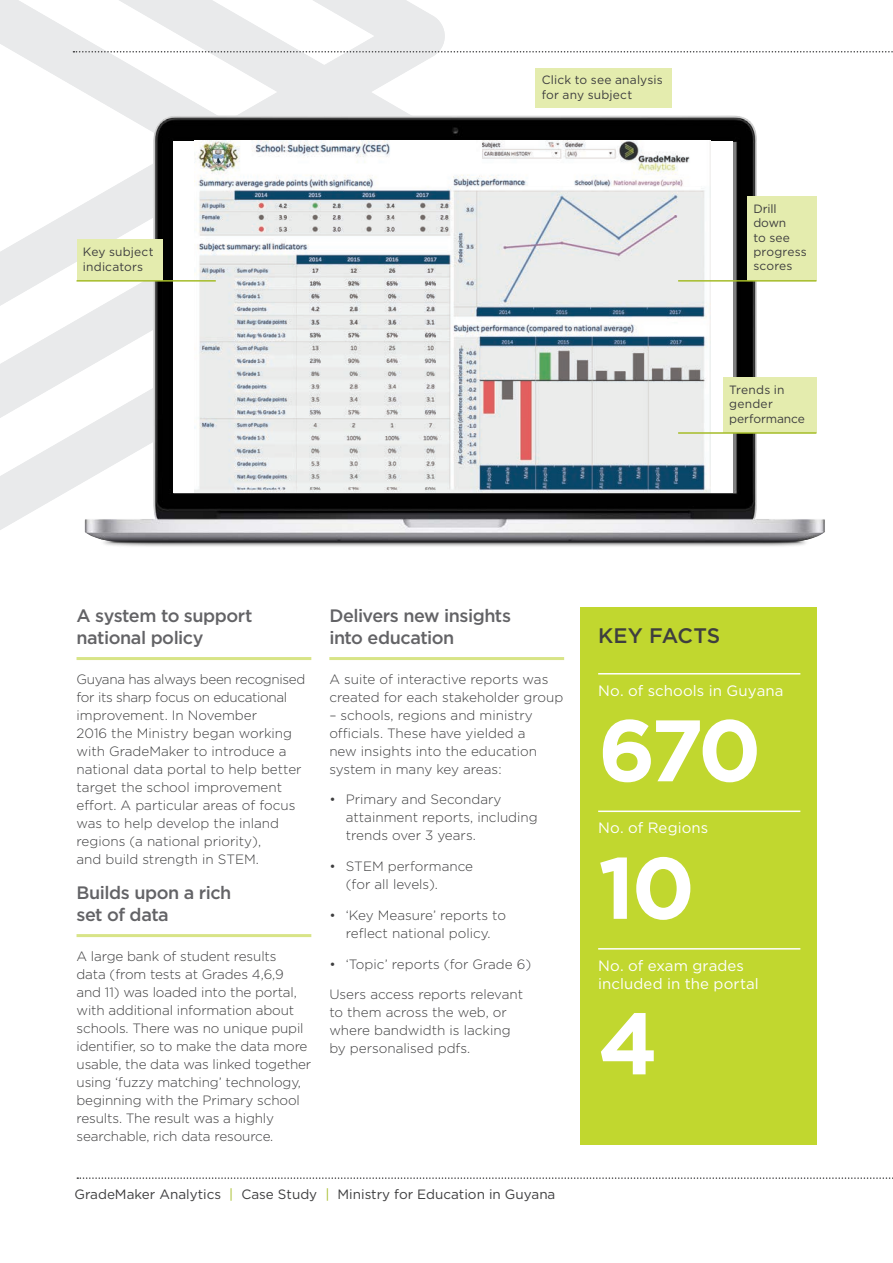
<style>
.page{position:relative;width:893px;height:1263px;background:#fff}
.page>*{position:absolute;margin:0;border:0;box-sizing:border-box;transform-origin:0 0}
.Big_number{font:700 87px "Gotham";color:#fff}
.Box_heading{font:500 21px "Gotham";color:#3e3e3f}
.Subheading_line{font:500 18px/22.5px "Gotham";letter-spacing:-.025em;color:#636366}
.Box_subheading{font:15px/18px "Gotham";letter-spacing:.005em;color:#fff}
.Main_body_copy{font:300 13.5px/18px "Gotham";letter-spacing:-.01em;color:#3e3e3f}
.Bullet_points{font:300 13.5px/18px "Gotham";color:#3e3e3f}
.Main_body_copy-2{font:13.5px "Gotham";color:#3e3e3f}
.Figure_copy{font:12px/14.4px "Gotham";letter-spacing:.01em;color:#3e3e3f}
.s1{color:#a5bc28}
</style>
<div class="page">
<img style="left:445px;top:115px;width:380px;height:494px">
<svg style="left:0;top:482px;width:445px;height:65px"></svg>
<svg style="left:0;top:370px;width:173px;height:112px"></svg>
<svg style="left:0;top:0;width:445px;height:370px"></svg>
<div style="left:173px;top:141px;width:559px;height:351px;background:#fff"></div>
<img style="left:195px;top:141px;width:516px;height:351px">
<div style="left:580px;top:607px;width:236px;height:538px;background:#c1d72f"></div>
<hr style="left:77px;top:657px;width:234px;height:3px;background:#d8e487">
<hr style="left:77px;top:934px;width:234px;height:3px;background:#d8e487">
<hr style="left:329px;top:657px;width:235px;height:3px;background:#d8e487">
<hr style="left:598px;top:673px;width:202px;height:1px;background:#fff">
<hr style="left:598px;top:810px;width:202px;height:2px;background:#fff">
<hr style="left:598px;top:948px;width:202px;height:1px;background:#fff">
<svg style="left:77px;top:1177px;width:816px;height:2px"></svg>
<svg style="left:73px;top:51px;width:820px;height:2px"></svg>
<div style="left:535px;top:68px;width:137px;height:40px;background:#e4ecae"></div>
<div style="left:747px;top:196px;width:69px;height:85px;background:#e4ecae"></div>
<hr style="left:678px;top:280px;width:138px;height:2px;background:#a5bc28">
<div style="left:723px;top:378px;width:93px;height:55px;background:#e4ecae"></div>
<hr style="left:678px;top:432px;width:138px;height:2px;background:#a5bc28">
<div style="left:77px;top:240px;width:85px;height:41px;background:#e4ecae"></div>
<hr style="left:77px;top:280px;width:139px;height:2px;background:#a5bc28">
<p class="Figure_copy" style="left:83px;top:245px;width:72px">Key subject indicators</p>
<p class="Figure_copy" style="left:542px;top:73px;width:123px">Click to see analysis for any subject</p>
<p class="Figure_copy" style="left:753px;top:201px;width:55px">Drill down<br>to see progress scores</p>
<p class="Figure_copy" style="left:729px;top:382px;width:77px">Trends in gender performance</p>
<p class="Subheading_line" style="left:77px;top:604px;width:178px">A system to support national policy</p>
<p class="Main_body_copy" style="left:77px;top:670px;width:230px">Guyana has always been recognised for its sharp focus on educational improvement. In November<br>2016 the Ministry began working with GradeMaker to introduce a national data portal to help better target the school improvement effort. A particular areas of focus was to help develop the inland regions (a national priority),<br>and build strength in STEM.</p>
<p class="Subheading_line" style="left:77px;top:881px;width:156px">Builds upon a rich set of data</p>
<p class="Main_body_copy" style="left:77px;top:947px;width:236px">A large bank of student results<br>data (from tests at Grades 4,6,9 and 11) was loaded into the portal, with additional information about schools. There was no unique pupil identifier, so to make the data more usable, the data was linked together using ‘fuzzy matching’ technology, beginning with the Primary school results. The result was a highly searchable, rich data resource.</p>
<p class="Subheading_line" style="left:329px;top:604px;width:183px">Delivers new insights into education</p>
<p class="Main_body_copy" style="left:329px;top:670px;width:236px">A suite of interactive reports was created for each stakeholder group</p>
<p class="Main_body_copy" style="left:329px;top:706px;width:209px">– schools, regions and ministry officials. These have yielded a new insights into the education system in many key areas:</p>
<p class="Bullet_points" style="left:346px;top:790px;width:193px;text-indent:-16px">• Primary and Secondary attainment reports, including trends over 3 years.</p>
<p class="Bullet_points" style="left:346px;top:857px;width:129px;text-indent:-16px">• STEM performance (for all levels).</p>
<p class="Bullet_points" style="left:329px;top:906px;width:178px;text-align:center">• ‘Key Measure’ reports to reflect national policy.</p>
<p class="Bullet_points" style="left:329px;top:955px;width:203px">• ‘Topic’ reports (for Grade 6)</p>
<p class="Main_body_copy" style="left:329px;top:985px;width:195px">Users access reports relevant to them across the web, or where bandwidth is lacking by personalised pdfs.</p>
<p class="Box_heading" style="left:598px;top:624px;width:124px">KEY FACTS</p>
<p class="Box_subheading" style="left:598px;top:681px;width:187px">No. of schools in Guyana</p>
<p class="Big_number" style="left:598px;top:700px;width:165px">670</p>
<p class="Box_subheading" style="left:598px;top:819px;width:112px">No. of Regions</p>
<p class="Big_number" style="left:598px;top:838px;width:98px">10</p>
<p class="Box_subheading" style="left:598px;top:956px;width:162px">No. of exam grades included in the portal</p>
<p class="Big_number" style="left:598px;top:993px;width:61px">4</p>
<p class="Main_body_copy-2" style="left:74px;top:1186px;width:482px">GradeMaker Analytics <span class="s1">|</span> Case Study <span class="s1">|</span> Ministry for Education in Guyana</p>
</div>
